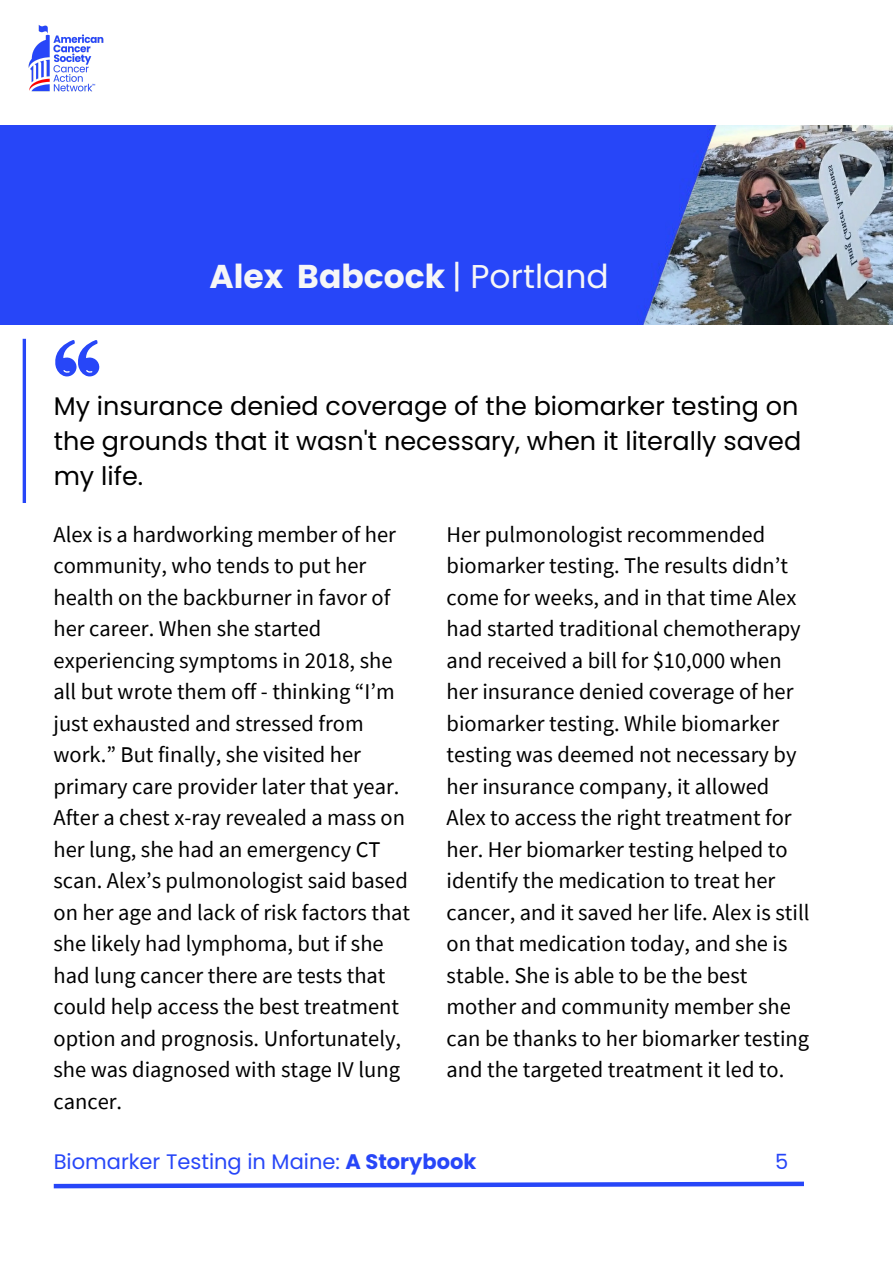
<style>
.page{position:relative;width:893px;height:1264px;background:#fff}
.page>*{position:absolute;margin:0;border:0;box-sizing:border-box;transform-origin:0 0}
.t1{font:700 33px "Poppins";color:#f6f6f6}
.t2{font:25.5px/34.8px "Poppins";color:#000;text-align:justify}
.t3{font:22.5px/31.5px "Source Sans Pro";color:#000}
.t4{font:21px "Poppins";color:#2746f8}
.s1{font-weight:400}
.s2{font-weight:700}
</style>
<div class="page">
<img style="left:28px;top:25px;width:76px;height:67px">
<img style="left:716px;top:125px;width:176px;height:199px">
<div style="left:0;top:125px;width:716px;height:199px;background:#2746f8"></div>
<svg style="left:55px;top:340px;width:44px;height:36px"></svg>
<hr style="left:23px;top:339px;width:3px;height:164px;background:#2746f8">
<svg style="left:53px;top:1181px;width:751px;height:8px"></svg>
<p class="t1" style="left:209px;top:253px;width:401px">Alex Babcock <span class="s1">| Portland</span></p>
<p class="t2" style="left:54px;top:388px;width:749px">My insurance denied coverage of the biomarker testing on the grounds that it wasn't necessary, when it literally saved my life.</p>
<p class="t3" style="left:53px;top:518px;width:358px">Alex is a hardworking member of her community, who tends to put her health on the backburner in favor of her career. When she started experiencing symptoms in 2018, she all but wrote them off - thinking “I’m just exhausted and stressed from work.” But finally, she visited her primary care provider later that year.<br>After a chest x-ray revealed a mass on her lung, she had an emergency CT scan. Alex’s pulmonologist said based on her age and lack of risk factors that she likely had lymphoma, but if she had lung cancer there are tests that could help access the best treatment option and prognosis. Unfortunately, she was diagnosed with stage IV lung cancer.</p>
<p class="t3" style="left:446px;top:518px;width:364px">Her pulmonologist recommended biomarker testing. The results didn’t come for weeks, and in that time Alex had started traditional chemotherapy and received a bill for $10,000 when her insurance denied coverage of her biomarker testing. While biomarker testing was deemed not necessary by her insurance company, it allowed Alex to access the right treatment for her. Her biomarker testing helped to identify the medication to treat her cancer, and it saved her life. Alex is still on that medication today, and she is stable. She is able to be the best mother and community member she can be thanks to her biomarker testing and the targeted treatment it led to.</p>
<p class="t4" style="left:54px;top:1146px;width:424px">Biomarker Testing in Maine: <span class="s2">A Storybook</span></p>
<p class="t4" style="left:775px;top:1146px;width:15px">5</p>
</div>
